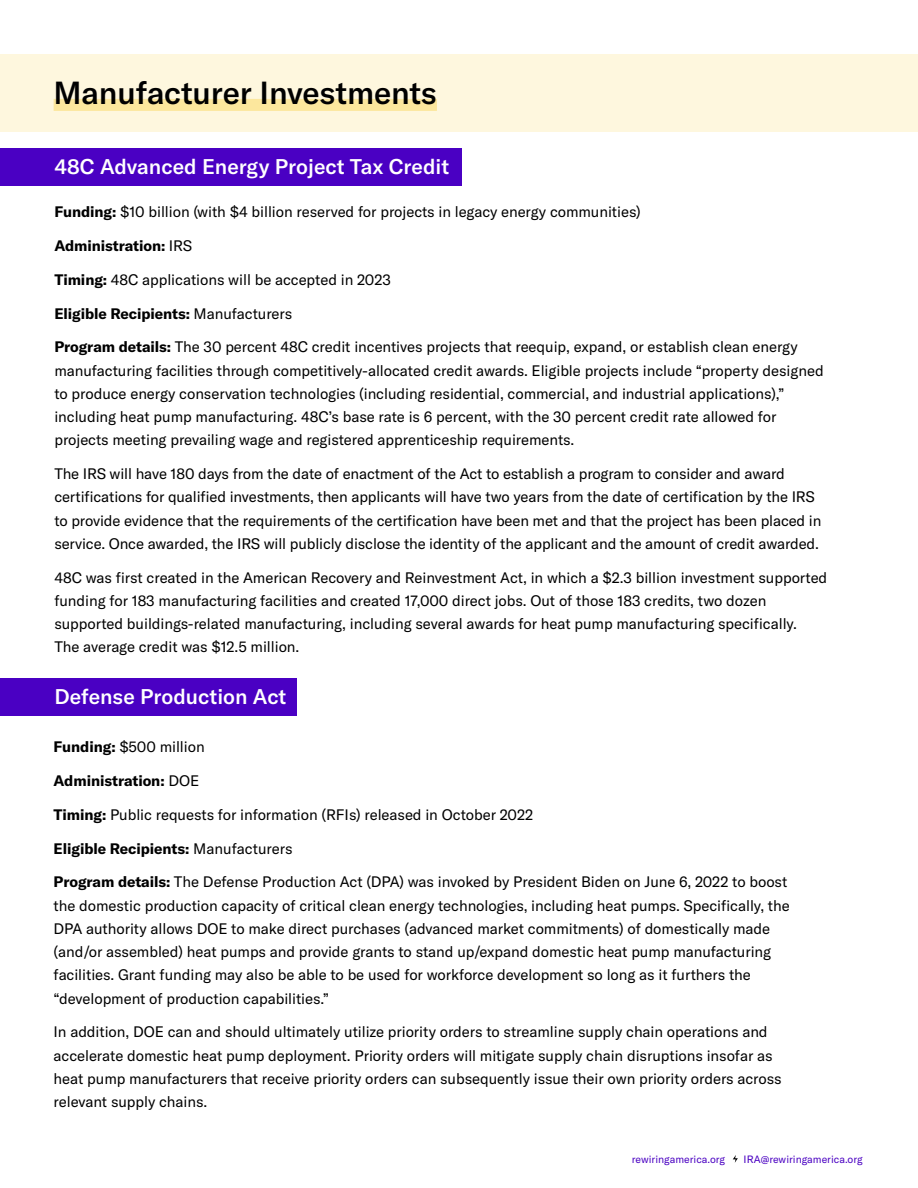
<style>
.page{position:relative;width:918px;height:1188px;background:#fff}
.page>*{position:absolute;margin:0;border:0;box-sizing:border-box;transform-origin:0 0}
.t1{font:500 31.5px "GT America";letter-spacing:-.005em;color:#000}
.t2{font:500 21px "GT America";color:#fff}
.t3{font:15px/23.2px "GT America";letter-spacing:-.005em;color:#000}
.t4{font:700 15px "GT America";letter-spacing:-.005em;color:#000}
.t5{font:10.5px "GT America";color:#4a00c2}
.s1{font-weight:700}
.s2{font-weight:400}
</style>
<div class="page">
<svg style="left:733px;top:1155px;width:5px;height:8px"></svg>
<div style="left:0;top:54px;width:918px;height:78px;background:#fef7de"></div>
<div style="left:54px;top:99px;width:383px;height:12px;background:#fce79d"></div>
<div style="left:0;top:148px;width:461px;height:38px;background:#4a00c3"></div>
<div style="left:0;top:678px;width:297px;height:38px;background:#4a00c3"></div>
<h1 class="t1" style="left:54px;top:74px;width:385px">Manufacturer Investments</h1>
<h2 class="t2" style="left:54px;top:154px;width:396px">48C Advanced Energy Project Tax Credit</h2>
<p class="t3" style="left:54px;top:200px;width:588px"><span class="s1">Funding:</span> $10 billion (with $4 billion reserved for projects in legacy energy communities)</p>
<p class="t4" style="left:54px;top:236px;width:139px">Administration: <span class="s2">IRS</span></p>
<p class="t3" style="left:54px;top:268px;width:338px"><span class="s1">Timing:</span> 48C applications will be accepted in 2023</p>
<p class="t4" style="left:54px;top:304px;width:239px">Eligible Recipients: <span class="s2">Manufacturers</span></p>
<p class="t3" style="left:54px;top:335px;width:771px"><span class="s1">Program details:</span> The 30 percent 48C credit incentives projects that reequip, expand, or establish clean energy manufacturing facilities through competitively-allocated credit awards. Eligible projects include “property designed to produce energy conservation technologies (including residential, commercial, and industrial applications),” including heat pump manufacturing. 48C’s base rate is 6 percent, with the 30 percent credit rate allowed for projects meeting prevailing wage and registered apprenticeship requirements.</p>
<p class="t3" style="left:54px;top:462px;width:769px">The IRS will have 180 days from the date of enactment of the Act to establish a program to consider and award certifications for qualified investments, then applicants will have two years from the date of certification by the IRS to provide evidence that the requirements of the certification have been met and that the project has been placed in service. Once awarded, the IRS will publicly disclose the identity of the applicant and the amount of credit awarded.</p>
<p class="t3" style="left:54px;top:566px;width:774px">48C was first created in the American Recovery and Reinvestment Act, in which a $2.3 billion investment supported funding for 183 manufacturing facilities and created 17,000 direct jobs. Out of those 183 credits, two dozen supported buildings-related manufacturing, including several awards for heat pump manufacturing specifically.<br>The average credit was $12.5 million.</p>
<h2 class="t2" style="left:54px;top:683px;width:234px">Defense Production Act</h2>
<p class="t3" style="left:54px;top:736px;width:153px"><span class="s1">Funding:</span> $500 million</p>
<p class="t4" style="left:54px;top:772px;width:147px">Administration: <span class="s2">DOE</span></p>
<p class="t3" style="left:54px;top:803px;width:481px"><span class="s1">Timing:</span> Public requests for information (RFIs) released in October 2022</p>
<p class="t4" style="left:54px;top:839px;width:241px">Eligible Recipients: <span class="s2">Manufacturers</span></p>
<p class="t3" style="left:54px;top:871px;width:738px"><span class="s1">Program details:</span> The Defense Production Act (DPA) was invoked by President Biden on June 6, 2022 to boost the domestic production capacity of critical clean energy technologies, including heat pumps. Specifically, the DPA authority allows DOE to make direct purchases (advanced market commitments) of domestically made (and/or assembled) heat pumps and provide grants to stand up/expand domestic heat pump manufacturing facilities. Grant funding may also be able to be used for workforce development so long as it furthers the “development of production capabilities.”</p>
<p class="t3" style="left:54px;top:1021px;width:730px">In addition, DOE can and should ultimately utilize priority orders to streamline supply chain operations and accelerate domestic heat pump deployment. Priority orders will mitigate supply chain disruptions insofar as heat pump manufacturers that receive priority orders can subsequently issue their own priority orders across relevant supply chains.</p>
<p class="t5" style="left:632px;top:1153px;width:95px">rewiringamerica.org</p>
<p class="t5" style="left:744px;top:1153px;width:121px">IRA@rewiringamerica.org</p>
</div>
